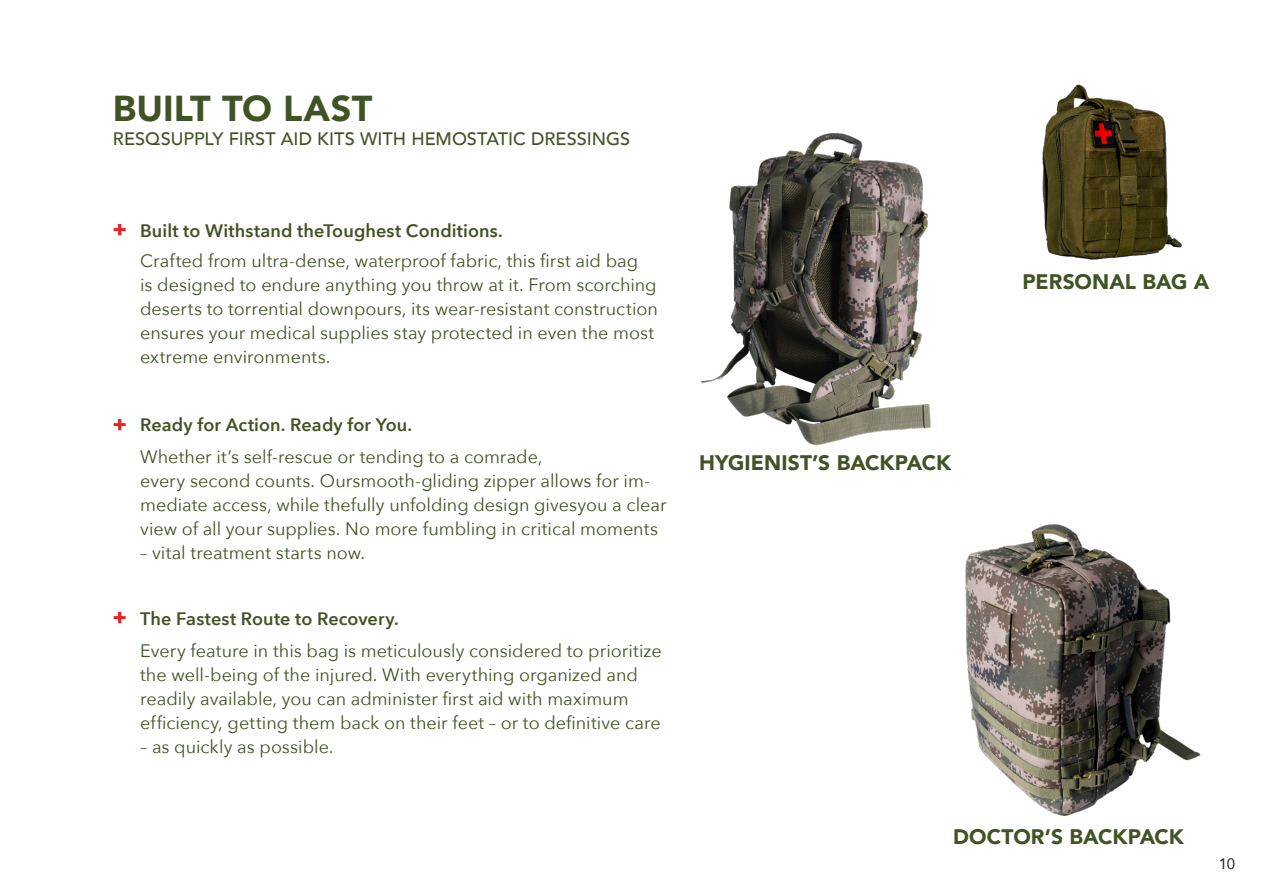
<style>
.page{position:relative;width:1263px;height:893px;background:#fff}
.page>*{position:absolute;margin:0;border:0;box-sizing:border-box;transform-origin:0 0}
.t1{font:900 36px "Avenir";letter-spacing:.005em;color:#415324}
.t2{font:900 21px "Avenir";color:#415324}
.t3{font:800 21px "Avenir Next";color:#e82224}
.t4{font:18px/24px "Avenir Next";color:#415324}
.t5{font:600 18px "Avenir Next";letter-spacing:.005em;color:#415324}
.t6{font:500 18px "Avenir";color:#415324}
.t7{font:15px "Avenir";color:#231f20}
</style>
<div class="page">
<img style="left:1042px;top:84px;width:140px;height:176px">
<img style="left:701px;top:133px;width:230px;height:313px">
<img style="left:965px;top:524px;width:236px;height:292px">
<p class="t1" style="left:113px;top:78px;width:261px">BUILT TO LAST</p>
<p class="t6" style="left:113px;top:123px;width:519px">RESQSUPPLY FIRST AID KITS WITH HEMOSTATIC DRESSINGS</p>
<p class="t3" style="left:113px;top:215px;width:15px">+</p>
<p class="t5" style="left:140px;top:215px;width:364px">Built to Withstand theToughest Conditions.</p>
<p class="t4" style="left:140px;top:248px;width:500px">Crafted from ultra-dense, waterproof fabric, this first aid bag</p>
<p class="t4" style="left:140px;top:272px;width:519px">is designed to endure anything you throw at it. From scorching deserts to torrential downpours, its wear-resistant construction ensures your medical supplies stay protected in even the most extreme environments.</p>
<p class="t3" style="left:113px;top:410px;width:15px">+</p>
<p class="t5" style="left:140px;top:409px;width:274px">Ready for Action. Ready for You.</p>
<p class="t4" style="left:140px;top:444px;width:404px">Whether it’s self-rescue or tending to a comrade,</p>
<p class="t4" style="left:140px;top:468px;width:528px">every second counts. Oursmooth-gliding zipper allows for im&shy;mediate access, while thefully unfolding design givesyou a clear view of all your supplies. No more fumbling in critical moments</p>
<p class="t4" style="left:140px;top:540px;width:227px">– vital treatment starts now.</p>
<p class="t3" style="left:113px;top:604px;width:15px">+</p>
<p class="t5" style="left:140px;top:603px;width:260px">The Fastest Route to Recovery.</p>
<p class="t4" style="left:140px;top:638px;width:523px">Every feature in this bag is meticulously considered to prioritize the well-being of the injured. With everything organized and readily available, you can administer first aid with maximum</p>
<p class="t4" style="left:140px;top:710px;width:522px">efficiency, getting them back on their feet – or to definitive care</p>
<p class="t4" style="left:140px;top:734px;width:195px">– as quickly as possible.</p>
<p class="t2" style="left:699px;top:444px;width:254px">HYGIENIST’S BACKPACK</p>
<p class="t2" style="left:1023px;top:264px;width:188px">PERSONAL BAG A</p>
<p class="t2" style="left:953px;top:819px;width:232px">DOCTOR’S BACKPACK</p>
<p class="t7" style="left:1219px;top:852px;width:18px">10</p>
</div>
